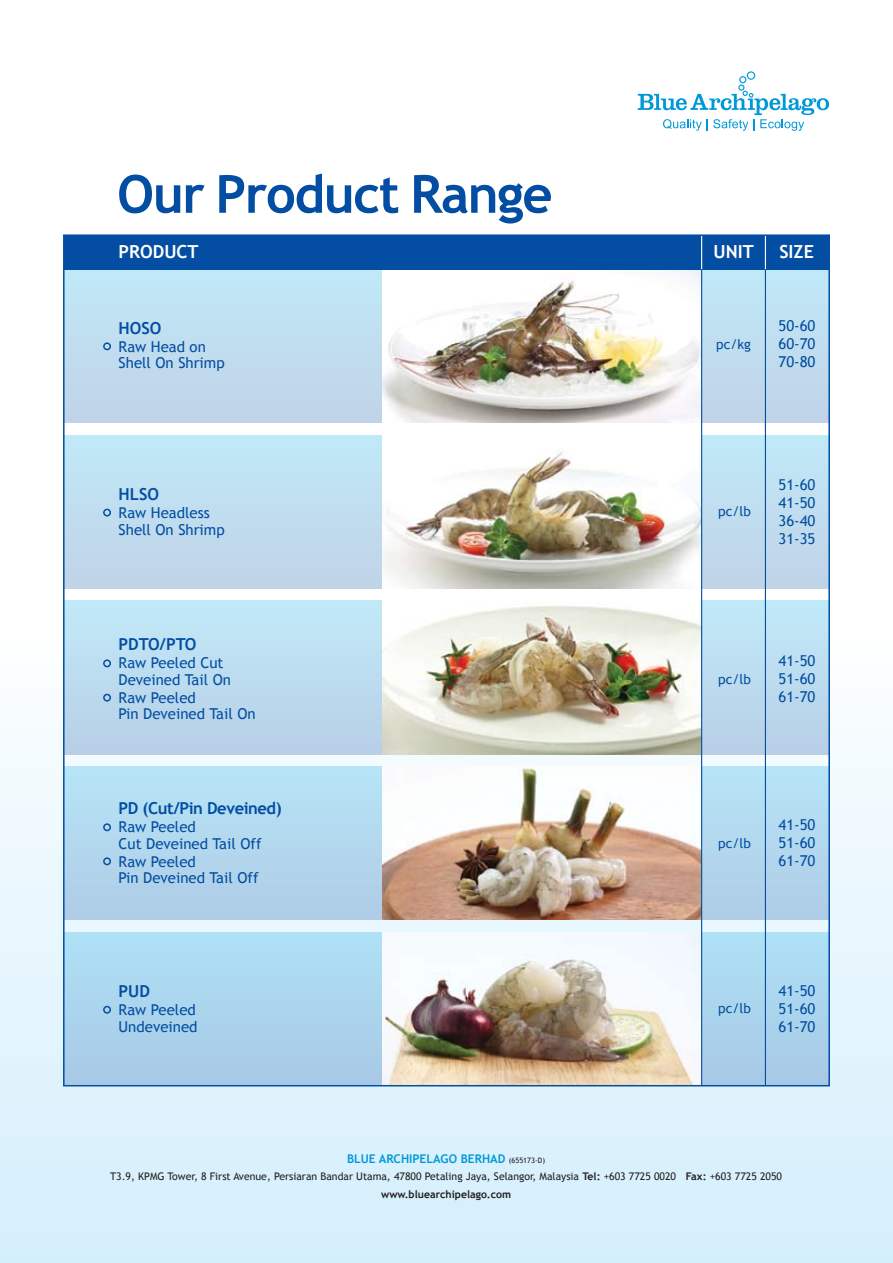
<style>
.page{position:relative;width:893px;height:1263px;background:#fff}
.page>*{position:absolute;margin:0;border:0;box-sizing:border-box;transform-origin:0 0}
.t1{font:700 52.5px "Trebuchet MS";letter-spacing:-.025em;color:#034ea2}
.t2{font:700 18px "Trebuchet MS";color:#fff}
.t3{font:700 16.5px "Trebuchet MS";letter-spacing:-.025em;color:#034ea2}
.t4{font:15px/18px "Trebuchet MS";color:#034ea2}
.t5{font:13.5px "Trebuchet MS";color:#034ea2}
.t6{font:700 12px "Trebuchet MS";color:#0099d8}
.t7{font:10.5px/18px "Trebuchet MS";color:#231f20;text-align:center}
.s1{font-weight:400;font-size:7.5px;color:#231f20}
.s2{font-weight:700}
</style>
<div class="page">
<div style="left:0;top:0;width:893px;height:1263px;background:linear-gradient(to bottom,#fff,#ddf2fc)"></div>
<svg style="left:638px;top:71px;width:191px;height:60px"></svg>
<div style="left:64px;top:269px;width:765px;height:153px;background:#c0deef"></div>
<div style="left:64px;top:435px;width:765px;height:153px;background:#c0deef"></div>
<div style="left:64px;top:601px;width:765px;height:153px;background:#bcdcef"></div>
<div style="left:64px;top:767px;width:765px;height:153px;background:#b3d9ee"></div>
<div style="left:64px;top:933px;width:765px;height:153px;background:#abd5ed"></div>
<div style="left:103px;top:342px;width:8px;height:8px;border:2px solid #034ea2;border-radius:50%"></div>
<div style="left:103px;top:509px;width:8px;height:7px;border:2px solid #034ea2;border-radius:50%"></div>
<div style="left:103px;top:1006px;width:8px;height:8px;border:2px solid #034ea2;border-radius:50%"></div>
<div style="left:103px;top:659px;width:8px;height:8px;border:2px solid #034ea2;border-radius:50%"></div>
<div style="left:103px;top:694px;width:8px;height:7px;border:2px solid #034ea2;border-radius:50%"></div>
<div style="left:103px;top:823px;width:8px;height:8px;border:2px solid #034ea2;border-radius:50%"></div>
<div style="left:103px;top:857px;width:8px;height:8px;border:2px solid #034ea2;border-radius:50%"></div>
<img style="left:383px;top:269px;width:318px;height:153px">
<img style="left:383px;top:435px;width:318px;height:153px">
<img style="left:383px;top:601px;width:318px;height:153px">
<img style="left:383px;top:767px;width:318px;height:153px">
<img style="left:383px;top:933px;width:318px;height:150px">
<div style="left:64px;top:235px;width:765px;height:34px;background:#034ea2"></div>
<hr style="left:765px;top:235px;width:1px;height:851px;background:#034ea2">
<hr style="left:765px;top:235px;width:1px;height:34px;background:#fff">
<hr style="left:701px;top:235px;width:1px;height:851px;background:#034ea2">
<hr style="left:701px;top:235px;width:1px;height:34px;background:#fff">
<h1 class="t1" style="left:117px;top:161px;width:437px">Our Product Range</h1>
<p class="t2" style="left:119px;top:241px;width:82px">PRODUCT</p>
<p class="t2" style="left:714px;top:241px;width:42px">UNIT</p>
<p class="t2" style="left:779px;top:241px;width:36px">SIZE</p>
<p class="t3" style="left:119px;top:317px;width:44px">HOSO</p>
<p class="t4" style="left:119px;top:338px;width:108px;line-height:16.5px">Raw Head on<br>Shell On Shrimp</p>
<p class="t3" style="left:119px;top:484px;width:42px">HLSO</p>
<p class="t4" style="left:119px;top:505px;width:108px;line-height:16.5px">Raw Headless<br>Shell On Shrimp</p>
<p class="t3" style="left:119px;top:634px;width:79px">PDTO/PTO</p>
<p class="t4" style="left:119px;top:655px;width:114px;line-height:16.5px">Raw Peeled Cut<br>Deveined Tail On</p>
<p class="t4" style="left:119px;top:689px;width:139px;line-height:16.5px">Raw Peeled<br>Pin Deveined Tail On</p>
<p class="t3" style="left:119px;top:798px;width:165px">PD (Cut/Pin Deveined)</p>
<p class="t4" style="left:119px;top:819px;width:144px;line-height:16.5px">Raw Peeled<br>Cut Deveined Tail Off</p>
<p class="t4" style="left:119px;top:853px;width:141px;line-height:16.5px">Raw Peeled<br>Pin Deveined Tail Off</p>
<p class="t3" style="left:119px;top:981px;width:33px">PUD</p>
<p class="t4" style="left:119px;top:1002px;width:80px;line-height:16.5px">Raw Peeled<br>Undeveined</p>
<p class="t5" style="left:716px;top:336px;width:36px">pc/kg</p>
<p class="t4" style="left:779px;top:317px;width:38px;text-align:justify">50-60<br>60-70<br>70-80</p>
<p class="t5" style="left:718px;top:504px;width:34px">pc/lb</p>
<p class="t4" style="left:779px;top:476px;width:38px;text-align:justify">51-60<br>41-50<br>36-40<br>31-35</p>
<p class="t5" style="left:718px;top:671px;width:34px">pc/lb</p>
<p class="t4" style="left:779px;top:652px;width:38px;text-align:justify">41-50<br>51-60<br>61-70</p>
<p class="t5" style="left:718px;top:835px;width:34px">pc/lb</p>
<p class="t4" style="left:779px;top:816px;width:38px;text-align:justify">41-50<br>51-60<br>61-70</p>
<p class="t5" style="left:718px;top:1001px;width:34px">pc/lb</p>
<p class="t4" style="left:779px;top:982px;width:38px;text-align:justify">41-50<br>51-60<br>61-70</p>
<p class="t6" style="left:347px;top:1151px;width:200px">BLUE ARCHIPELAGO BERHAD <span class="s1">(655173-D)</span></p>
<p class="t7" style="left:110px;top:1167px;width:673px">T3.9, KPMG Tower, 8 First Avenue, Persiaran Bandar Utama, 47800 Petaling Jaya, Selangor, Malaysia <span class="s2">Tel:</span> +603 7725 0020 <span class="s2">Fax:</span> +603 7725 2050 <span class="s2">www.bluearchipelago.com</span></p>
</div>
